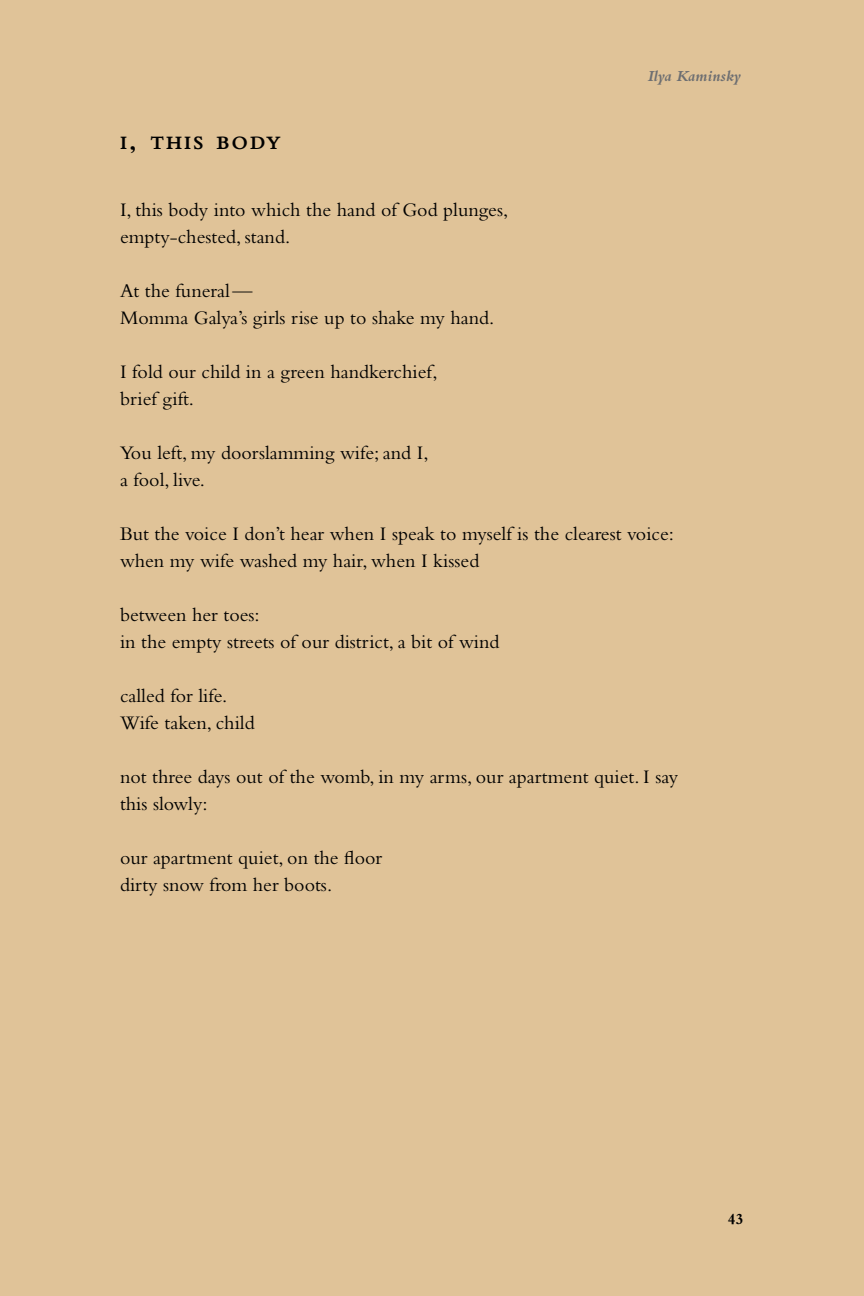
<style>
.page{position:relative;width:864px;height:1296px;background:#e0c398}
.page>*{position:absolute;margin:0;border:0;box-sizing:border-box;transform-origin:0 0}
.Breaker{font:600 28px "Bembo Expert";letter-spacing:.07em;color:#000}
.Poetry_txt{font:20px "Bembo";color:#000}
.t1{font:italic 700 16px "Bembo";letter-spacing:.005em;color:#6d6e71}
.t2{font:700 16px "Bembo";color:#000}
</style>
<div class="page">
<p class="Breaker" style="left:120px;top:128px;width:162px">i, this body</p>
<p class="t1" style="left:648px;top:67px;width:95px">Ilya Kaminsky</p>
<p class="Poetry_txt" style="left:120px;top:198px;width:390px">I, this body into which the hand of God plunges,</p>
<p class="Poetry_txt" style="left:120px;top:225px;width:172px">empty-chested, stand.</p>
<p class="Poetry_txt" style="left:120px;top:279px;width:134px">At the funeral—</p>
<p class="Poetry_txt" style="left:120px;top:306px;width:376px">Momma Galya’s girls rise up to shake my hand.</p>
<p class="Poetry_txt" style="left:120px;top:360px;width:319px">I fold our child in a green handkerchief,</p>
<p class="Poetry_txt" style="left:120px;top:387px;width:76px">brief gift.</p>
<p class="Poetry_txt" style="left:120px;top:441px;width:310px">You left, my doorslamming wife; and I,</p>
<p class="Poetry_txt" style="left:120px;top:468px;width:87px">a fool, live.</p>
<p class="Poetry_txt" style="left:120px;top:522px;width:556px">But the voice I don’t hear when I speak to myself is the clearest voice:</p>
<p class="Poetry_txt" style="left:120px;top:549px;width:361px">when my wife washed my hair, when I kissed</p>
<p class="Poetry_txt" style="left:120px;top:603px;width:141px">between her toes:</p>
<p class="Poetry_txt" style="left:120px;top:630px;width:381px">in the empty streets of our district, a bit of wind</p>
<p class="Poetry_txt" style="left:120px;top:684px;width:109px">called for life.</p>
<p class="Poetry_txt" style="left:120px;top:711px;width:136px">Wife taken, child</p>
<p class="Poetry_txt" style="left:120px;top:765px;width:560px">not three days out of the womb, in my arms, our apartment quiet. I say</p>
<p class="Poetry_txt" style="left:120px;top:792px;width:89px">this slowly:</p>
<p class="Poetry_txt" style="left:120px;top:846px;width:264px">our apartment quiet, on the floor</p>
<p class="Poetry_txt" style="left:120px;top:873px;width:214px">dirty snow from her boots.</p>
<p class="t2" style="left:728px;top:1210px;width:18px">43</p>
</div>
